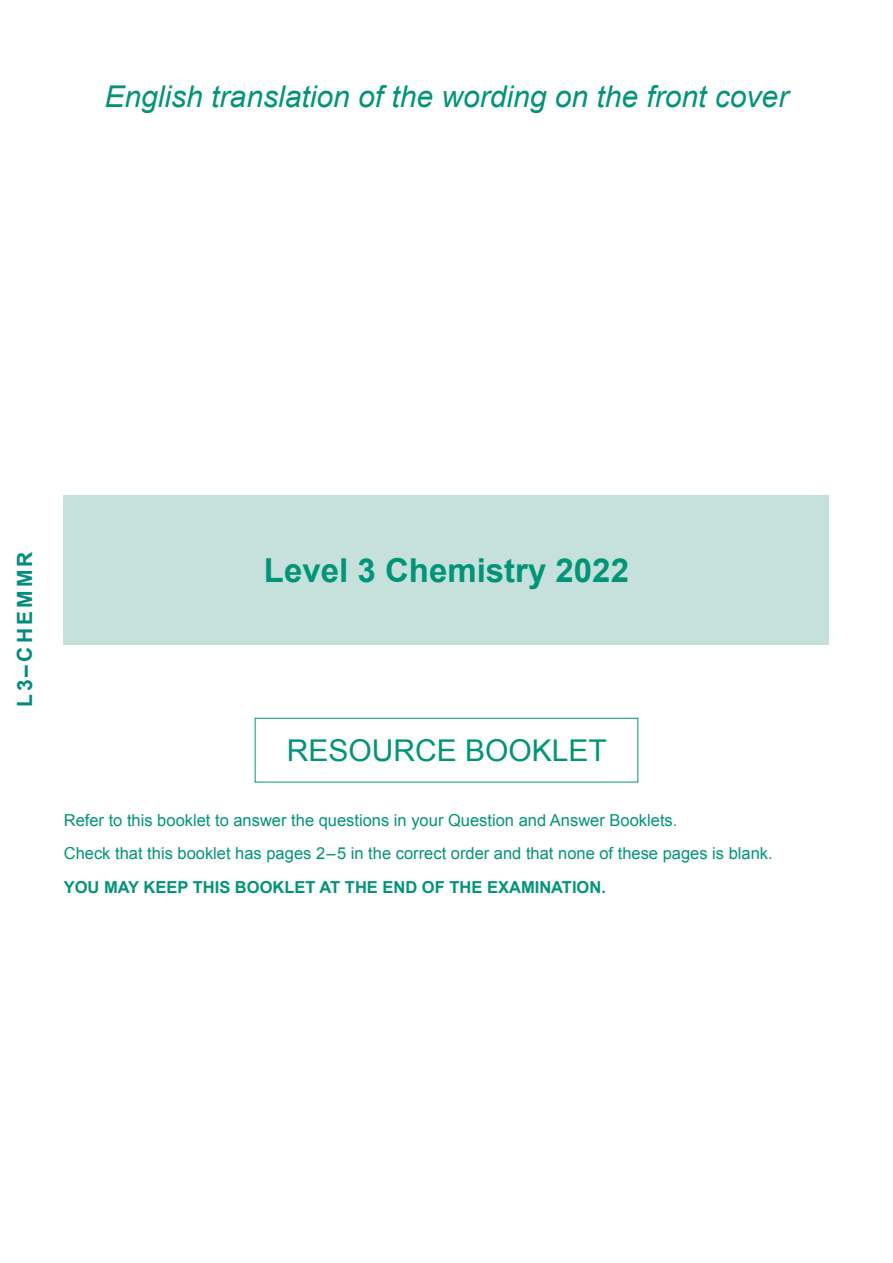
<style>
.page{position:relative;width:893px;height:1263px;background:#fff}
.page>*{position:absolute;margin:0;border:0;box-sizing:border-box;transform-origin:0 0}
.Level_-_Subject_-_Ye{font:700 33px "Arial";color:#009578}
.Inline_frame{font:italic 30px "Arial";color:#009578}
.Booklet_type{font:30px "Arial";color:#009578}
.AS_Number{font:700 21px "Arial";letter-spacing:.15em;color:#008e7f}
.Instructions{font:16.5px "Arial";color:#009578}
.Instructions-2{font:700 16.5px "Arial";color:#009578}
</style>
<div class="page">
<div style="left:64px;top:495px;width:765px;height:150px;background:#c6e1db"></div>
<div style="left:255px;top:718px;width:383px;height:64px;border:1px solid #009578"></div>
<p class="Inline_frame" style="left:105px;top:77px;width:685px">English translation of the wording on the front cover</p>
<p class="AS_Number" style="left:11px;top:707px;width:157px;rotate:-90deg">L3–CHEMMR</p>
<p class="Level_-_Subject_-_Ye" style="left:264px;top:549px;width:367px">Level 3 Chemistry 2022</p>
<p class="Booklet_type" style="left:287px;top:731px;width:322px">RESOURCE BOOKLET</p>
<p class="Instructions" style="left:64px;top:809px;width:615px">Refer to this booklet to answer the questions in your Question and Answer Booklets.</p>
<p class="Instructions" style="left:64px;top:843px;width:710px">Check that this booklet has pages 2 – 5 in the correct order and that none of these pages is blank.</p>
<p class="Instructions-2" style="left:64px;top:876px;width:544px">YOU MAY KEEP THIS BOOKLET AT THE END OF THE EXAMINATION.</p>
</div>
